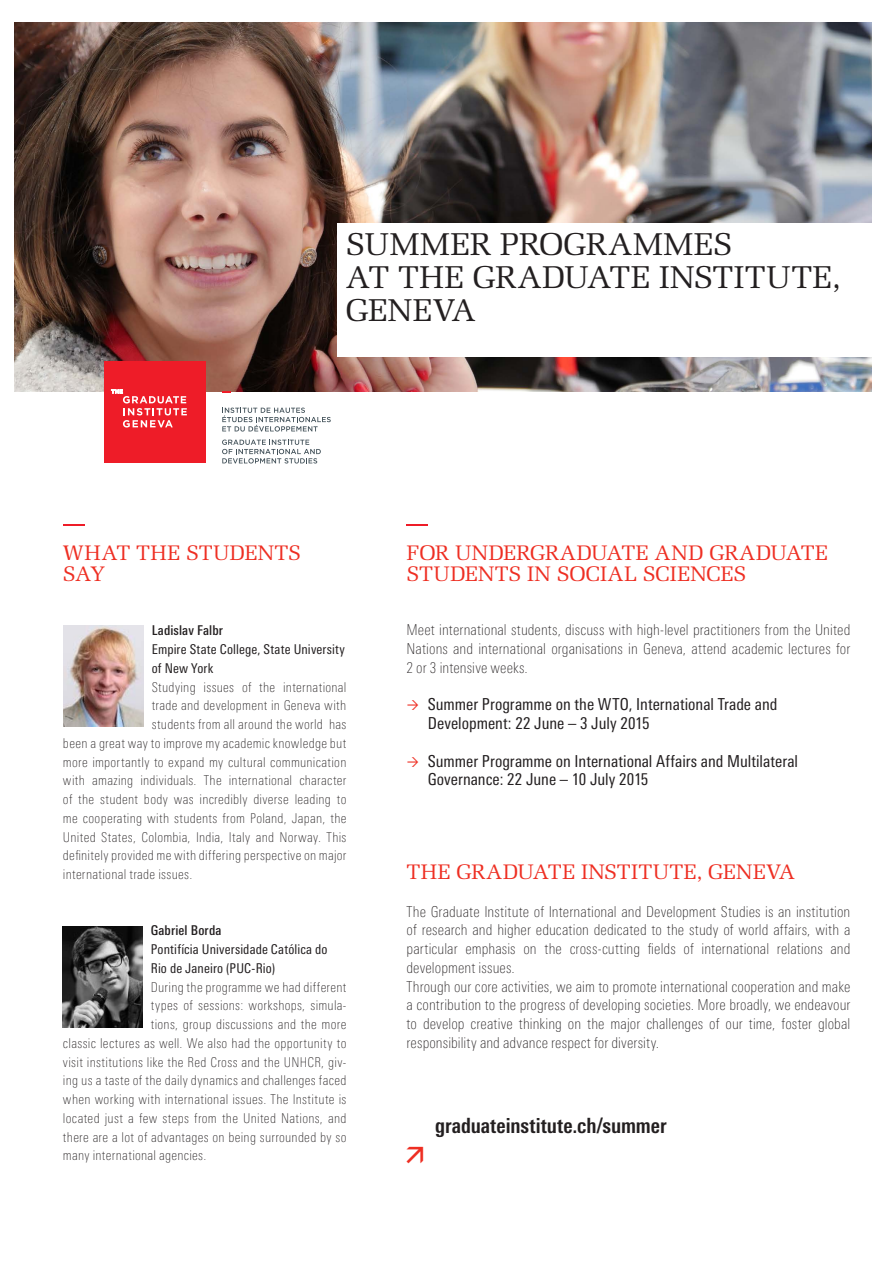
<style>
.page{position:relative;width:893px;height:1263px;background:#fff}
.page>*{position:absolute;margin:0;border:0;box-sizing:border-box;transform-origin:0 0}
.Grand_titre{font:31.5px/33px "Melior Com";letter-spacing:.01em;color:#231f20}
.heure{font:21px/21px "Melior Com";letter-spacing:.01em;color:#ee2e22}
.t1{font:700 condensed 21px "LT Univers";letter-spacing:-.005em;color:#231f20}
.tx_reg{font:condensed 16.5px/18.8px "LT Univers";color:#231f20}
.tx_reg-2{font:100 condensed 15px/18.8px "LT Univers";letter-spacing:.005em;color:#231f20;text-align:justify}
.t2{font:100 condensed 13.5px "LT Univers";letter-spacing:.02em;color:#231f20}
.t3{font:condensed 13.5px/18.8px "LT Univers";letter-spacing:.01em;color:#231f20}
.t4{font:500 condensed 13.5px "LT Univers";letter-spacing:.01em;color:#231f20}
</style>
<div class="page">
<img style="left:15px;top:22px;width:857px;height:370px">
<svg style="left:222px;top:408px;width:109px;height:23px"></svg>
<svg style="left:222px;top:440px;width:99px;height:23px"></svg>
<div style="left:104px;top:361px;width:102px;height:102px;background:#ee1c28"></div>
<svg style="left:111px;top:389px;width:76px;height:38px"></svg>
<svg style="left:63px;top:524px;width:21px;height:1px"></svg>
<svg style="left:406px;top:524px;width:21px;height:1px"></svg>
<img style="left:64px;top:625px;width:79px;height:101px">
<img style="left:63px;top:926px;width:79px;height:101px">
<div style="left:337px;top:223px;width:545px;height:133px;background:#fff"></div>
<p class="Grand_titre" style="left:346px;top:227px;width:496px">SUMMER PROGRAMMES<br>AT THE GRADUATE INSTITUTE,<br>GENEVA</p>
<p class="heure" style="left:63px;top:542px;width:239px">WHAT THE STUDENTS<br>SAY</p>
<p class="heure" style="left:407px;top:542px;width:423px">FOR UNDERGRADUATE AND GRADUATE<br>STUDENTS IN SOCIAL SCIENCES</p>
<p class="t4" style="left:152px;top:623px;width:73px">Ladislav Falbr</p>
<p class="t3" style="left:152px;top:640px;width:195px">Empire State College, State University of New York</p>
<p class="t2" style="left:152px;top:679px;width:196px">Studying issues of the international</p>
<p class="t2" style="left:152px;top:698px;width:196px">trade and development in Geneva with</p>
<p class="t2" style="left:152px;top:717px;width:196px">students from all around the world has</p>
<p class="t2" style="left:63px;top:735px;width:285px">been a great way to improve my academic knowledge but</p>
<p class="t2" style="left:63px;top:754px;width:285px">more importantly to expand my cultural communication</p>
<p class="t2" style="left:63px;top:773px;width:285px">with amazing individuals. The international character</p>
<p class="t2" style="left:63px;top:792px;width:285px">of the student body was incredibly diverse leading to</p>
<p class="t2" style="left:63px;top:810px;width:285px">me cooperating with students from Poland, Japan, the</p>
<p class="t2" style="left:63px;top:829px;width:285px">United States, Colombia, India, Italy and Norway. This</p>
<p class="t2" style="left:63px;top:848px;width:285px">definitely provided me with differing perspective on major</p>
<p class="t2" style="left:63px;top:867px;width:131px">international trade issues.</p>
<p class="t4" style="left:151px;top:923px;width:72px">Gabriel Borda</p>
<p class="t3" style="left:151px;top:940px;width:178px">Pontifícia Universidade Católica do<br>Rio de Janeiro (PUC-Rio)</p>
<p class="t2" style="left:151px;top:979px;width:197px">During the programme we had different</p>
<p class="t2" style="left:151px;top:998px;width:197px">types of sessions: workshops, simula-</p>
<p class="t2" style="left:151px;top:1017px;width:197px">tions, group discussions and the more</p>
<p class="t2" style="left:63px;top:1035px;width:285px">classic lectures as well. We also had the opportunity to</p>
<p class="t2" style="left:63px;top:1054px;width:285px">visit institutions like the Red Cross and the UNHCR, giv-</p>
<p class="t2" style="left:63px;top:1073px;width:285px">ing us a taste of the daily dynamics and challenges faced</p>
<p class="t2" style="left:63px;top:1092px;width:285px">when working with international issues. The Institute is</p>
<p class="t2" style="left:63px;top:1110px;width:285px">located just a few steps from the United Nations, and</p>
<p class="t2" style="left:63px;top:1129px;width:285px">there are a lot of advantages on being surrounded by so</p>
<p class="t2" style="left:63px;top:1148px;width:145px">many international agencies.</p>
<p class="tx_reg-2" style="left:407px;top:621px;width:445px">Meet international students, discuss with high-level practitioners from the United Nations and international organisations in Geneva, attend academic lectures for 2 or 3 intensive weeks.</p>
<p class="tx_reg" style="left:428px;top:695px;width:351px">Summer Programme on the WTO, International Trade and<br>Development: 22 June – 3 July 2015</p>
<p class="tx_reg" style="left:428px;top:751px;width:372px">Summer Programme on International Affairs and Multilateral<br>Governance: 22 June – 10 July 2015</p>
<p class="heure" style="left:407px;top:861px;width:390px">THE GRADUATE INSTITUTE, GENEVA</p>
<p class="tx_reg-2" style="left:407px;top:902px;width:445px">The Graduate Institute of International and Development Studies is an institution of research and higher education dedicated to the study of world affairs, with a particular emphasis on the cross-cutting fields of international relations and development issues.</p>
<p class="tx_reg-2" style="left:407px;top:977px;width:445px">Through our core activities, we aim to promote international cooperation and make a contribution to the progress of developing societies. More broadly, we endeavour to develop creative thinking on the major challenges of our time, foster global responsibility and advance respect for diversity.</p>
<p class="t1" style="left:435px;top:1113px;width:233px">graduateinstitute.ch/summer</p>
</div>
